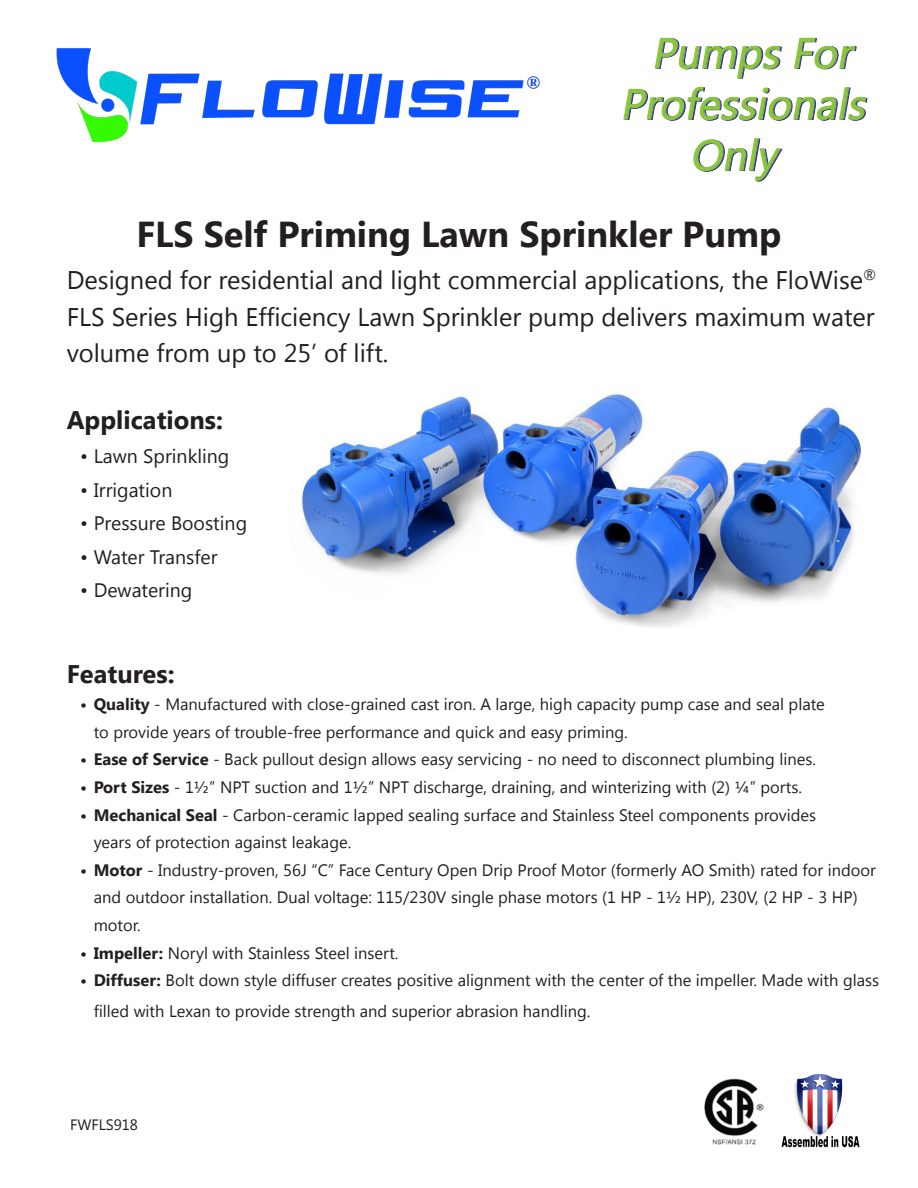
<style>
.page{position:relative;width:918px;height:1188px;background:#fff}
.page>*{position:absolute;margin:0;border:0;box-sizing:border-box;transform-origin:0 0}
.t1{font:italic 42.6px "Lao UI";color:#8bc63e}
.t2{font:700 36px "Lao UI";color:#231f20}
.t3{font:25.5px/36.6px "Lao UI";color:#231f20;text-align:justify}
.t4{font:700 25.5px "Lao UI";color:#231f20}
.t5{font:19.5px "Lao UI";color:#231f20}
.t6{font:16.5px/27.6px "Lao UI";color:#231f20}
.t7{font:15px "Lao UI";color:#231f20}
.s1{font-weight:700}
</style>
<div class="page">
<img style="left:302px;top:394px;width:559px;height:233px">
<img style="left:56px;top:48px;width:484px;height:95px">
<svg style="left:655px;top:38px;width:127px;height:41px"></svg>
<svg style="left:794px;top:38px;width:63px;height:31px"></svg>
<svg style="left:623px;top:87px;width:245px;height:33px"></svg>
<svg style="left:693px;top:138px;width:90px;height:43px"></svg>
<img style="left:781px;top:1073px;width:79px;height:75px">
<img style="left:704px;top:1078px;width:60px;height:67px">
<p class="t1" style="left:651px;top:24px;width:211px">Pumps For</p>
<p class="t1" style="left:620px;top:76px;width:256px">Professionals</p>
<p class="t1" style="left:690px;top:127px;width:89px">Only</p>
<p class="t2" style="left:136px;top:210px;width:647px">FLS Self Priming Lawn Sprinkler Pump</p>
<p class="t3" style="left:67px;top:261px;width:811px">Designed for residential and light commercial applications, the FloWise<sup>® </sup>FLS Series High Efficiency Lawn Sprinkler pump delivers maximum water volume from up to 25’ of lift.</p>
<p class="t4" style="left:67px;top:403px;width:158px">Applications:</p>
<p class="t5" style="left:80px;top:443px;width:151px">• Lawn Sprinkling</p>
<p class="t5" style="left:80px;top:477px;width:94px">• Irrigation</p>
<p class="t5" style="left:80px;top:510px;width:168px">• Pressure Boosting</p>
<p class="t5" style="left:80px;top:544px;width:139px">• Water Transfer</p>
<p class="t5" style="left:80px;top:577px;width:114px">• Dewatering</p>
<p class="t4" style="left:67px;top:656px;width:109px">Features:</p>
<p class="t6" style="left:94px;top:690px;width:733px;text-indent:-14px"><span class="s1">• Quality</span> - Manufactured with close-grained cast iron. A large, high capacity pump case and seal plate to provide years of trouble-free performance and quick and easy priming.</p>
<p class="t6" style="left:80px;top:745px;width:737px"><span class="s1">• Ease of Service</span> - Back pullout design allows easy servicing - no need to disconnect plumbing lines.</p>
<p class="t6" style="left:80px;top:773px;width:723px"><span class="s1">• Port Sizes</span> - 1½” NPT suction and 1½” NPT discharge, draining, and winterizing with (2) ¼” ports.</p>
<p class="t6" style="left:94px;top:800px;width:724px;text-indent:-14px"><span class="s1">• Mechanical Seal</span> - Carbon-ceramic lapped sealing surface and Stainless Steel components provides years of protection against leakage.</p>
<p class="t6" style="left:94px;top:855px;width:784px;text-indent:-14px"><span class="s1">• Motor</span> - Industry-proven, 56J “C” Face Century Open Drip Proof Motor (formerly AO Smith) rated for indoor and outdoor installation. Dual voltage: 115/230V single phase motors (1 HP - 1½ HP), 230V, (2 HP - 3 HP) motor.</p>
<p class="t6" style="left:80px;top:938px;width:320px"><span class="s1">• Impeller:</span> Noryl with Stainless Steel insert.</p>
<p class="t6" style="left:94px;top:964px;width:787px;line-height:30.6px;text-indent:-14px"><span class="s1">• Diffuser:</span> Bolt down style diffuser creates positive alignment with the center of the impeller. Made with glass filled with Lexan to provide strength and superior abrasion handling.</p>
<p class="t7" style="left:70px;top:1115px;width:69px">FWFLS918</p>
</div>
